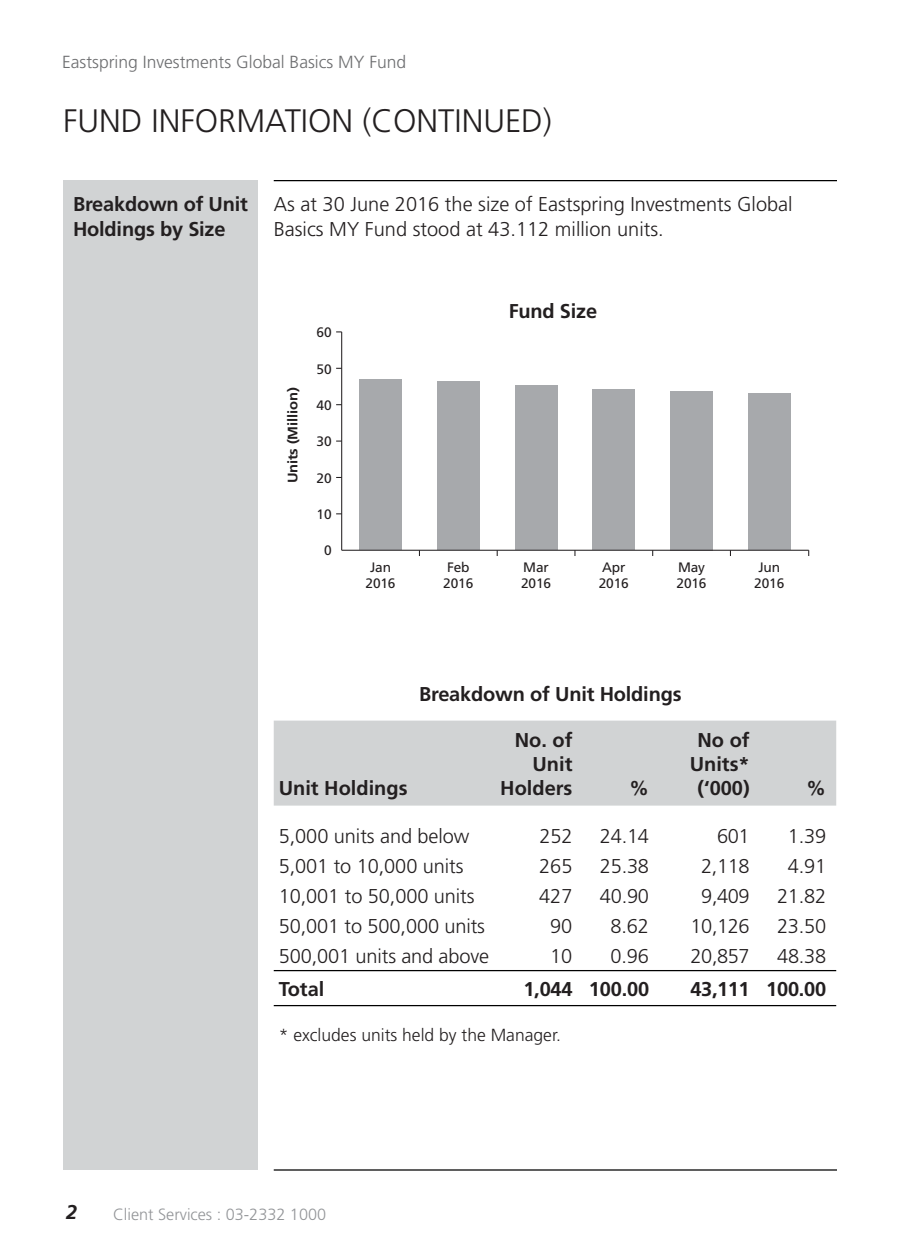
<style>
.page{position:relative;width:900px;height:1260px;background:#fff}
.page>*{position:absolute;margin:0;border:0;box-sizing:border-box;transform-origin:0 0}
.t1{font:300 32.5px "Frutiger";color:#231f20}
.t2{font:300 20px/25px "Frutiger";letter-spacing:-.005em;color:#231f20}
.t3{font:700 20px/24px "Frutiger";letter-spacing:-.01em;color:#231f20}
.t4{font:italic 700 20px "Frutiger";color:#231f20}
.t5{font:300 17.5px "Frutiger";color:#6d6e70}
.t6{font:300 17.5px "Frutiger";color:#231f20}
.t7{font:300 16.25px "Frutiger";color:#939598}
.t8{font:13.75px/16.5px "Frutiger";letter-spacing:-.01em;color:#231f20}
.t9{font:700 13.75px "Frutiger";letter-spacing:-.01em;color:#231f20;scale:1.08 1}
</style>
<div class="page">
<div style="left:63px;top:181px;width:195px;height:989px;background:#d1d3d4"></div>
<hr style="left:274px;top:1169px;width:563px;height:2px;background:#000">
<hr style="left:274px;top:180px;width:563px;height:1px;background:#000">
<div style="left:359px;top:379px;width:43px;height:171px;background:#a7a9ac"></div>
<div style="left:437px;top:381px;width:43px;height:169px;background:#a7a9ac"></div>
<div style="left:515px;top:386px;width:43px;height:164px;background:#a7a9ac"></div>
<div style="left:592px;top:389px;width:43px;height:161px;background:#a7a9ac"></div>
<div style="left:670px;top:391px;width:43px;height:159px;background:#a7a9ac"></div>
<div style="left:748px;top:393px;width:43px;height:157px;background:#a7a9ac"></div>
<hr style="left:342px;top:550px;width:467px;height:1px;background:#231f20">
<hr style="left:341px;top:332px;width:1px;height:218px;background:#231f20">
<div style="left:274px;top:721px;width:562px;height:85px;background:#d1d3d4"></div>
<hr style="left:274px;top:970px;width:562px;height:1px;background:#000">
<hr style="left:274px;top:1005px;width:562px;height:1px;background:#000">
<p class="t5" style="left:62px;top:54px;width:346px">Eastspring Investments Global Basics MY Fund</p>
<h1 class="t1" style="left:63px;top:108px;width:490px">FUND INFORMATION (CONTINUED)</h1>
<p class="t3" style="left:73px;top:193px;width:176px;line-height:25px">Breakdown of Unit<br>Holdings by Size</p>
<p class="t2" style="left:274px;top:193px;width:520px">As at 30 June 2016 the size of Eastspring Investments Global<br>Basics MY Fund stood at 43.112 million units.</p>
<p class="t9" style="left:287px;top:483px;width:90px;rotate:-90deg">Units (Million)</p>
<p class="t8" style="left:317px;top:325px;width:17px">60</p>
<p class="t8" style="left:317px;top:362px;width:17px">50</p>
<p class="t8" style="left:317px;top:398px;width:17px">40</p>
<p class="t8" style="left:317px;top:434px;width:17px">30</p>
<p class="t8" style="left:317px;top:471px;width:17px">20</p>
<p class="t8" style="left:317px;top:507px;width:17px">10</p>
<p class="t8" style="left:324px;top:543px;width:9px">0</p>
<p class="t8" style="left:366px;top:560px;width:32px;text-align:center">Jan<br>2016</p>
<p class="t3" style="left:509px;top:301px;width:90px">Fund Size</p>
<p class="t8" style="left:443px;top:560px;width:32px">Feb<br>2016</p>
<p class="t8" style="left:521px;top:560px;width:32px">Mar<br>2016</p>
<p class="t8" style="left:599px;top:560px;width:32px">Apr<br>2016</p>
<p class="t8" style="left:677px;top:560px;width:32px">May<br>2016</p>
<p class="t8" style="left:754px;top:560px;width:32px;text-align:center">Jun<br>2016</p>
<p class="t3" style="left:279px;top:777px;width:130px">Unit Holdings</p>
<p class="t3" style="left:419px;top:683px;width:264px">Breakdown of Unit Holdings</p>
<p class="t3" style="left:500px;top:729px;width:74px;text-align:right">No. of<br>Unit<br>Holders</p>
<p class="t3" style="left:629px;top:777px;width:21px">%</p>
<p class="t3" style="left:690px;top:729px;width:61px;text-align:center">No of<br>Units* (‘000)</p>
<p class="t3" style="left:806px;top:777px;width:21px">%</p>
<p class="t2" style="left:279px;top:825px;width:192px">5,000 units and below</p>
<p class="t2" style="left:540px;top:825px;width:35px">252</p>
<p class="t2" style="left:600px;top:825px;width:51px">24.14</p>
<p class="t2" style="left:717px;top:825px;width:34px">601</p>
<p class="t2" style="left:788px;top:825px;width:40px">1.39</p>
<p class="t2" style="left:279px;top:855px;width:186px">5,001 to 10,000 units</p>
<p class="t2" style="left:539px;top:855px;width:35px">265</p>
<p class="t2" style="left:600px;top:855px;width:51px">25.38</p>
<p class="t2" style="left:701px;top:855px;width:50px">2,118</p>
<p class="t2" style="left:788px;top:855px;width:40px">4.91</p>
<p class="t2" style="left:279px;top:885px;width:197px">10,001 to 50,000 units</p>
<p class="t2" style="left:539px;top:885px;width:35px">427</p>
<p class="t2" style="left:600px;top:885px;width:51px">40.90</p>
<p class="t2" style="left:701px;top:885px;width:50px">9,409</p>
<p class="t2" style="left:777px;top:885px;width:51px">21.82</p>
<p class="t2" style="left:279px;top:915px;width:208px">50,001 to 500,000 units</p>
<p class="t2" style="left:550px;top:915px;width:24px">90</p>
<p class="t2" style="left:610px;top:915px;width:40px">8.62</p>
<p class="t2" style="left:691px;top:915px;width:61px">10,126</p>
<p class="t2" style="left:777px;top:915px;width:51px">23.50</p>
<p class="t2" style="left:279px;top:945px;width:212px">500,001 units and above</p>
<p class="t2" style="left:550px;top:945px;width:24px">10</p>
<p class="t2" style="left:610px;top:945px;width:40px">0.96</p>
<p class="t2" style="left:691px;top:945px;width:61px">20,857</p>
<p class="t2" style="left:777px;top:945px;width:51px">48.38</p>
<p class="t3" style="left:279px;top:978px;width:47px">Total</p>
<p class="t3" style="left:523px;top:978px;width:127px">1,044 100.00</p>
<p class="t3" style="left:691px;top:978px;width:137px">43,111 100.00</p>
<p class="t6" style="left:279px;top:1028px;width:284px">* excludes units held by the Manager.</p>
<p class="t4" style="left:66px;top:1204px;width:13px">2</p>
<p class="t7" style="left:113px;top:1208px;width:215px">Client Services : 03-2332 1000</p>
</div>
